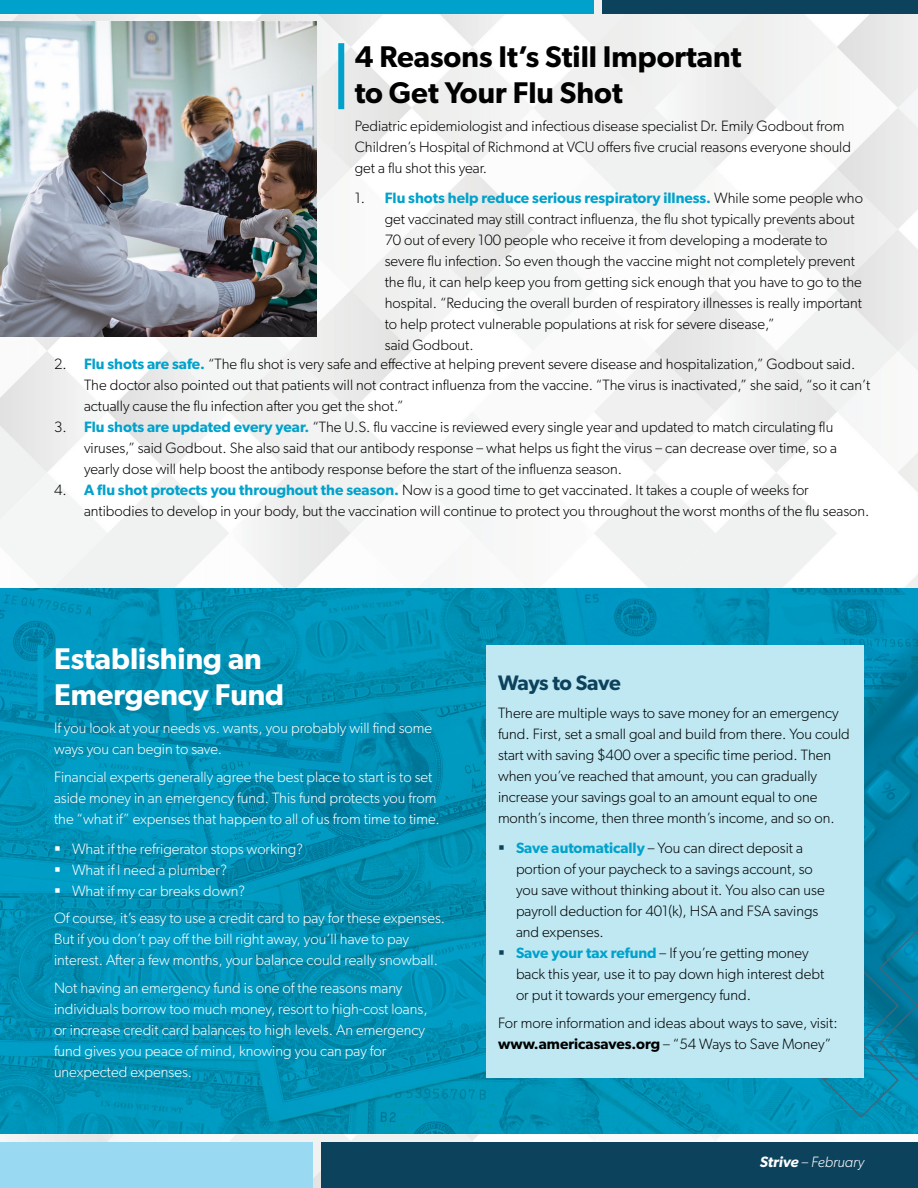
<style>
.page{position:relative;width:918px;height:1188px;background:#fff}
.page>*{position:absolute;margin:0;border:0;box-sizing:border-box;transform-origin:0 0}
.Article_Title{font:600 30px/36px "Gibson";color:#000}
.Article_Title_White{font:600 30px/36px "Gibson";color:#fff}
.Subheading_1{font:600 21px "Gibson";letter-spacing:-.02em;color:#0d425d}
.Body_Text{font:300 15px/21px "Gibson";color:#000}
.Body_Text_White{font:300 15px/21px "Gibson";color:#fff}
.t1{font:italic 300 15px "Gibson";color:#fff}
.s1{font-weight:600;color:#00a2cc}
.s2{font-weight:600}
</style>
<div class="page">
<img style="left:0;top:0;width:918px;height:1188px">
<div style="left:0;top:1142px;width:314px;height:46px;background:#99d9f1"></div>
<div style="left:602px;top:0;width:316px;height:14px;background:#0d425d"></div>
<div style="left:0;top:0;width:594px;height:14px;background:#00a2cc"></div>
<div style="left:321px;top:1142px;width:597px;height:46px;background:#0d425d"></div>
<img style="left:0;top:589px;width:918px;height:545px">
<div style="left:338px;top:43px;width:6px;height:66px;background:#00a2cc"></div>
<div style="left:38px;top:645px;width:6px;height:66px;background:#00a2cc"></div>
<img style="left:0;top:21px;width:316px;height:315px">
<svg style="left:785px;top:930px;width:133px;height:189px;background:#0386aa"></svg>
<div style="left:486px;top:645px;width:378px;height:433px;background:#bfe8f2"></div>
<svg style="left:55px;top:846px;width:5px;height:4px"></svg>
<svg style="left:55px;top:867px;width:5px;height:4px"></svg>
<svg style="left:55px;top:888px;width:5px;height:4px"></svg>
<p class="Article_Title" style="left:355px;top:38px;width:388px">4 Reasons It’s Still Important to Get Your Flu Shot</p>
<p class="Body_Text" style="left:355px;top:115px;width:498px">Pediatric epidemiologist and infectious disease specialist Dr. Emily Godbout from<br>Children’s Hospital of Richmond at VCU offers five crucial reasons everyone should get a flu shot this year.</p>
<p class="Body_Text" style="left:385px;top:187px;width:480px;text-indent:-30px">1. <span class="s1">Flu shots help reduce serious respiratory illness.</span> While some people who get vaccinated may still contract influenza, the flu shot typically prevents about 70 out of every 100 people who receive it from developing a moderate to severe flu infection. So even though the vaccine might not completely prevent the flu, it can help keep you from getting sick enough that you have to go to the hospital. “Reducing the overall burden of respiratory illnesses is really important to help protect vulnerable populations at risk for severe disease,”<br>said Godbout.</p>
<p class="Body_Text" style="left:84px;top:353px;width:788px;text-indent:-30px">2. <span class="s1">Flu shots are safe.</span> “The flu shot is very safe and effective at helping prevent severe disease and hospitalization,” Godbout said.<br>The doctor also pointed out that patients will not contract influenza from the vaccine. “The virus is inactivated,” she said, “so it can’t actually cause the flu infection after you get the shot.”</p>
<p class="Body_Text" style="left:84px;top:416px;width:754px;text-indent:-30px">3. <span class="s1">Flu shots are updated every year.</span> “The U.S. flu vaccine is reviewed every single year and updated to match circulating flu viruses,” said Godbout. She also said that our antibody response – what helps us fight the virus – can decrease over time, so a yearly dose will help boost the antibody response before the start of the influenza season.</p>
<p class="Body_Text" style="left:84px;top:479px;width:787px;text-indent:-30px">4. <span class="s1">A flu shot protects you throughout the season.</span> Now is a good time to get vaccinated. It takes a couple of weeks for antibodies to develop in your body, but the vaccination will continue to protect you throughout the worst months of the flu season.</p>
<p class="Article_Title_White" style="left:54px;top:640px;width:232px">Establishing an<br>Emergency Fund</p>
<p class="Body_Text_White" style="left:54px;top:717px;width:380px">If you look at your needs vs. wants, you probably will find some ways you can begin to save.</p>
<p class="Body_Text_White" style="left:54px;top:766px;width:387px">Financial experts generally agree the best place to start is to set aside money in an emergency fund. This fund protects you from the “what if” expenses that happen to all of us from time to time.</p>
<p class="Body_Text_White" style="left:72px;top:838px;width:233px">What if the refrigerator stops working?</p>
<p class="Body_Text_White" style="left:72px;top:859px;width:157px">What if I need a plumber?</p>
<p class="Body_Text_White" style="left:72px;top:880px;width:175px">What if my car breaks down?</p>
<p class="Body_Text_White" style="left:54px;top:907px;width:393px">Of course, it’s easy to use a credit card to pay for these expenses.<br>But if you don’t pay off the bill right away, you’ll have to pay interest. After a few months, your balance could really snowball.</p>
<p class="Body_Text_White" style="left:54px;top:977px;width:375px">Not having an emergency fund is one of the reasons many individuals borrow too much money, resort to high-cost loans, or increase credit card balances to high levels. An emergency fund gives you peace of mind, knowing you can pay for unexpected expenses.</p>
<p class="Subheading_1" style="left:498px;top:671px;width:124px">Ways to Save</p>
<p class="Body_Text" style="left:498px;top:702px;width:353px">There are multiple ways to save money for an emergency fund. First, set a small goal and build from there. You could start with saving $400 over a specific time period. Then when you’ve reached that amount, you can gradually increase your savings goal to an amount equal to one month’s income, then three month’s income, and so on.</p>
<p class="Body_Text" style="left:516px;top:837px;width:310px"><span class="s1">Save automatically</span> – You can direct deposit a portion of your paycheck to a savings account, so you save without thinking about it. You also can use payroll deduction for 401(k), HSA and FSA savings and expenses.</p>
<p class="Body_Text" style="left:516px;top:942px;width:310px"><span class="s1">Save your tax refund</span> – If you’re getting money back this year, use it to pay down high interest debt or put it towards your emergency fund.</p>
<p class="Body_Text" style="left:498px;top:1012px;width:341px">For more information and ideas about ways to save, visit: <span class="s2">www.americasaves.org</span> – “54 Ways to Save Money”</p>
<p class="t1" style="left:760px;top:1153px;width:106px"><span class="s2">Strive</span> – February</p>
</div>
